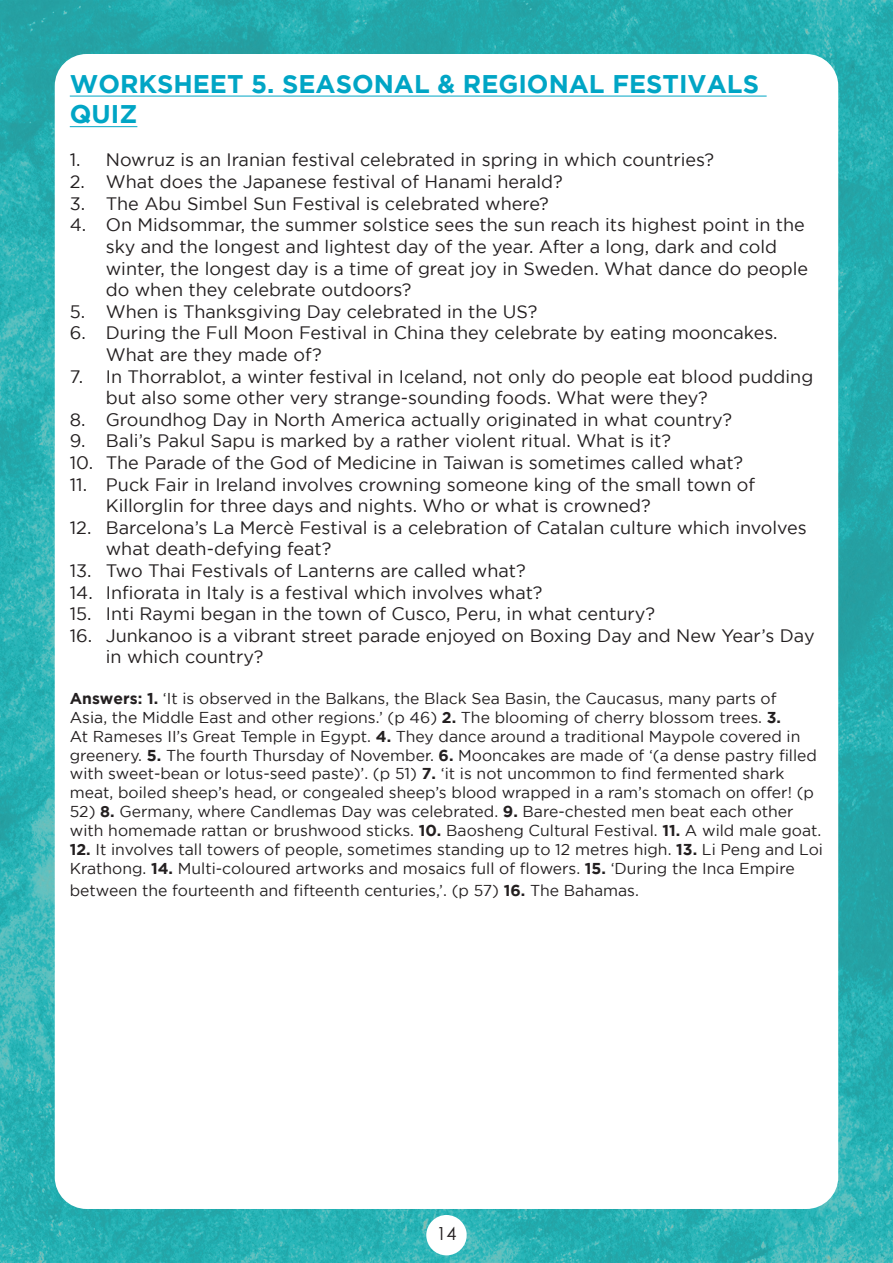
<style>
.page{position:relative;width:893px;height:1263px;background:#fff}
.page>*{position:absolute;margin:0;border:0;box-sizing:border-box;transform-origin:0 0}
.t1{font:700 25.5px/30.6px "Gotham";color:#00a5c5}
.t2{font:18px/21.6px "Gotham";color:#231f20}
.t3{font:18px "Century Gothic";color:#231f20}
.t4{font:15.75px/18.9px "Gotham";color:#231f20}
.s1{font-weight:700}
</style>
<div class="page">
<img style="left:0;top:0;width:893px;height:1263px">
<div style="left:55px;top:54px;width:783px;height:1155px;background:#fff;border-radius:32px"></div>
<div style="left:426px;top:1215px;width:41px;height:40px;background:#fff;border-radius:50%"></div>
<hr style="left:70px;top:96px;width:697px;height:1px;background:#00a5c5">
<hr style="left:70px;top:126px;width:67px;height:1px;background:#00a5c5">
<h1 class="t1" style="left:70px;top:68px;width:691px">WORKSHEET 5. SEASONAL &amp; REGIONAL FESTIVALS<br>QUIZ</h1>
<p class="t2" style="left:70px;top:149px;width:646px">1. Nowruz is an Iranian festival celebrated in spring in which countries?</p>
<p class="t2" style="left:70px;top:171px;width:494px">2. What does the Japanese festival of Hanami herald?</p>
<p class="t2" style="left:70px;top:192px;width:481px">3. The Abu Simbel Sun Festival is celebrated where?</p>
<p class="t2" style="left:106px;top:214px;width:704px;text-indent:-36px">4. On Midsommar, the summer solstice sees the sun reach its highest point in the sky and the longest and lightest day of the year. After a long, dark and cold winter, the longest day is a time of great joy in Sweden. What dance do people do when they celebrate outdoors?</p>
<p class="t2" style="left:70px;top:300px;width:469px">5. When is Thanksgiving Day celebrated in the US?</p>
<p class="t2" style="left:106px;top:322px;width:673px;text-indent:-36px">6. During the Full Moon Festival in China they celebrate by eating mooncakes.<br>What are they made of?</p>
<p class="t2" style="left:106px;top:365px;width:709px;text-indent:-36px">7. In Thorrablot, a winter festival in Iceland, not only do people eat blood pudding but also some other very strange-sounding foods. What were they?</p>
<p class="t2" style="left:70px;top:408px;width:664px">8. Groundhog Day in North America actually originated in what country?</p>
<p class="t2" style="left:70px;top:430px;width:603px">9. Bali’s Pakul Sapu is marked by a rather violent ritual. What is it?</p>
<p class="t2" style="left:70px;top:451px;width:675px">10. The Parade of the God of Medicine in Taiwan is sometimes called what?</p>
<p class="t2" style="left:106px;top:473px;width:651px;text-indent:-36px">11. Puck Fair in Ireland involves crowning someone king of the small town of<br>Killorglin for three days and nights. Who or what is crowned?</p>
<p class="t2" style="left:106px;top:516px;width:703px;text-indent:-36px">12. Barcelona’s La Mercè Festival is a celebration of Catalan culture which involves what death-defying feat?</p>
<p class="t2" style="left:70px;top:559px;width:457px">13. Two Thai Festivals of Lanterns are called what?</p>
<p class="t2" style="left:70px;top:581px;width:474px">14. Infiorata in Italy is a festival which involves what?</p>
<p class="t2" style="left:70px;top:603px;width:587px">15. Inti Raymi began in the town of Cusco, Peru, in what century?</p>
<p class="t2" style="left:106px;top:624px;width:710px;text-indent:-36px">16. Junkanoo is a vibrant street parade enjoyed on Boxing Day and New Year’s Day in which country?</p>
<p class="t4" style="left:70px;top:689px;width:749px"><span class="s1">Answers: 1.</span> ‘It is observed in the Balkans, the Black Sea Basin, the Caucasus, many parts of Asia, the Middle East and other regions.’ (p 46) <span class="s1">2.</span> The blooming of cherry blossom trees. <span class="s1">3.<br></span>At Rameses II’s Great Temple in Egypt. <span class="s1">4.</span> They dance around a traditional Maypole covered in greenery. <span class="s1">5.</span> The fourth Thursday of November. <span class="s1">6.</span> Mooncakes are made of ‘(a dense pastry filled with sweet-bean or lotus-seed paste)’. (p 51) <span class="s1">7.</span> ‘it is not uncommon to find fermented shark meat, boiled sheep’s head, or congealed sheep’s blood wrapped in a ram’s stomach on offer! (p</p>
<p class="t4" style="left:70px;top:802px;width:753px">52) <span class="s1">8.</span> Germany, where Candlemas Day was celebrated. <span class="s1">9.</span> Bare-chested men beat each other with homemade rattan or brushwood sticks. <span class="s1">10.</span> Baosheng Cultural Festival. <span class="s1">11.</span> A wild male goat.</p>
<p class="t4" style="left:70px;top:840px;width:755px"><span class="s1">12.</span> It involves tall towers of people, sometimes standing up to 12 metres high. <span class="s1">13.</span> Li Peng and Loi<br>Krathong. <span class="s1">14.</span> Multi-coloured artworks and mosaics full of flowers. <span class="s1">15.</span> ‘During the Inca Empire</p>
<p class="t4" style="left:70px;top:880px;width:571px">between the fourteenth and fifteenth centuries,’. (p 57) <span class="s1">16.</span> The Bahamas.</p>
<p class="t3" style="left:436px;top:1221px;width:21px">14</p>
</div>
